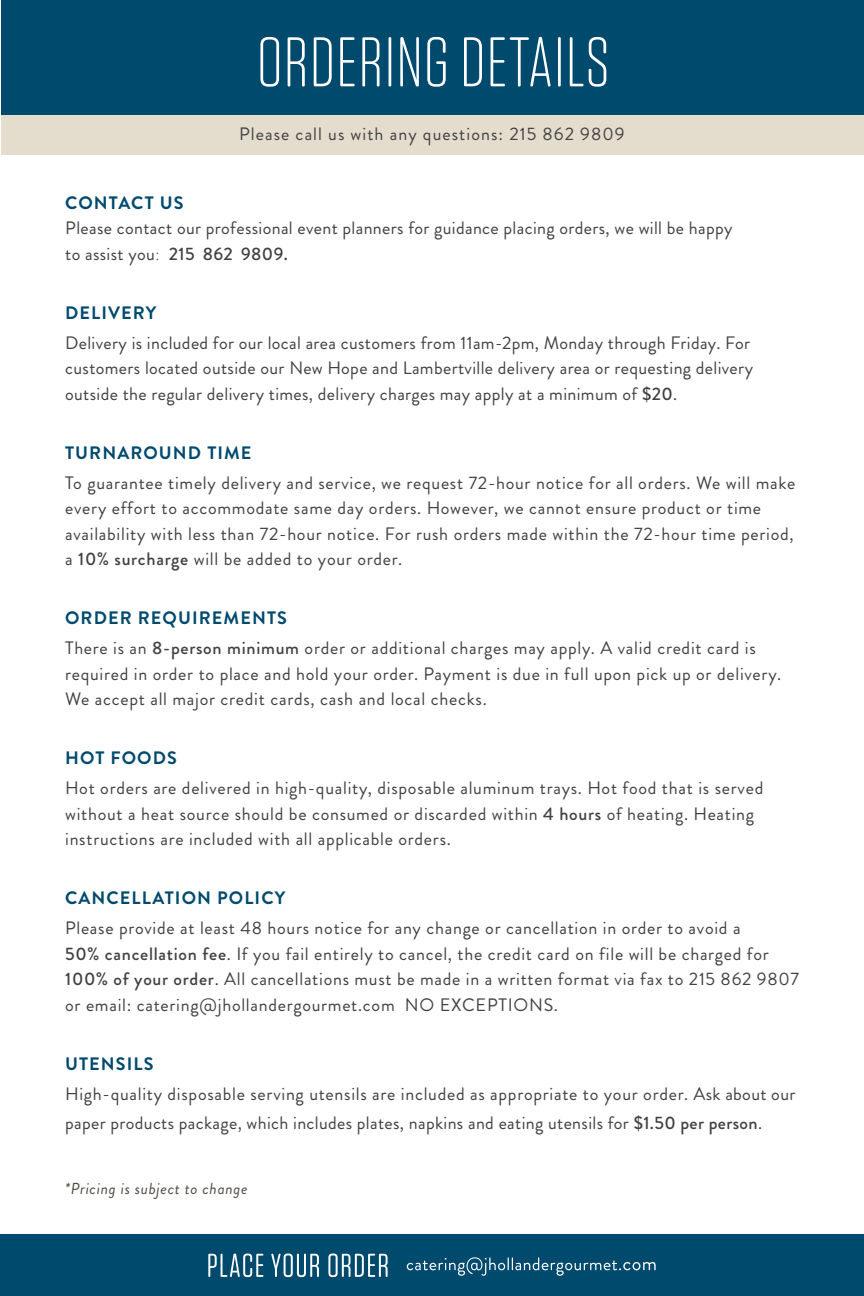
<style>
.page{position:relative;width:864px;height:1296px;background:#fff}
.page>*{position:absolute;margin:0;border:0;box-sizing:border-box;transform-origin:0 0}
.t1{font:300 70px "Tungsten Rounded";letter-spacing:.02em;color:#fff}
.t2{font:18px/25.6px "Brandon Grotesque";letter-spacing:.04em;color:#414141}
.t3{font:18px/25.6px "Brandon Grotesque";letter-spacing:.02em;color:#414141}
.t4{font:700 18px "Brandon Grotesque";letter-spacing:.06em;color:#004a6e}
.t5{font:18px "Brandon Grotesque";letter-spacing:.06em;color:#414141}
.t6{font:italic 16px "Brandon Grotesque";letter-spacing:.04em;color:#4f4c43}
.s1{font-weight:300}
.s2{font-weight:500}
.s3{font-weight:700;color:#004a6e}
</style>
<div class="page">
<div style="left:0;top:1235px;width:864px;height:61px;background:#004a6e"></div>
<svg style="left:208px;top:1254px;width:180px;height:23px"></svg>
<svg style="left:407px;top:1257px;width:249px;height:19px"></svg>
<div style="left:1px;top:0;width:863px;height:115px;background:#004a6e"></div>
<div style="left:1px;top:115px;width:863px;height:40px;background:#e4ddce"></div>
<h1 class="t1" style="left:257px;top:26px;width:354px">ORDERING DETAILS</h1>
<p class="t5" style="left:239px;top:121px;width:387px">Please call us with any questions: 215 862 9809</p>
<p class="t4" style="left:65px;top:190px;width:120px">CONTACT US</p>
<p class="t3" style="left:65px;top:215px;width:669px">Please contact our professional event planners for guidance placing orders, we will be happy to assist you<span class="s1">:</span> <span class="s2">215 862 9809.</span></p>
<p class="t4" style="left:65px;top:300px;width:93px">DELIVERY</p>
<p class="t3" style="left:65px;top:330px;width:689px">Delivery is included for our local area customers from 11am-2pm, Monday through Friday. For customers located outside our New Hope and Lambertville delivery area or requesting delivery outside the regular delivery times, delivery charges may apply at a minimum of <span class="s2">$20</span>.</p>
<p class="t4" style="left:65px;top:440px;width:188px">TURNAROUND TIME</p>
<p class="t2" style="left:65px;top:470px;width:732px">To guarantee timely delivery and service, we request 72-hour notice for all orders. We will make every effort to accommodate same day orders. However, we cannot ensure product or time availability with less than 72-hour notice. For rush orders made within the 72-hour time period, a <span class="s2">10% surcharge</span> will be added to your order.</p>
<p class="t2" style="left:65px;top:604px;width:692px;line-height:29.6px"><span class="s3">ORDER REQUIREMENTS<br></span>There is an <span class="s2">8-person minimum</span> order or additional charges may apply. A valid credit card is</p>
<p class="t2" style="left:65px;top:661px;width:718px">required in order to place and hold your order. Payment is due in full upon pick up or delivery.<br>We accept all major credit cards, cash and local checks.</p>
<p class="t4" style="left:65px;top:746px;width:113px">HOT FOODS</p>
<p class="t2" style="left:65px;top:775px;width:700px">Hot orders are delivered in high-quality, disposable aluminum trays. Hot food that is served without a heat source should be consumed or discarded within <span class="s2">4 hours</span> of heating. Heating instructions are included with all applicable orders.</p>
<p class="t4" style="left:65px;top:886px;width:222px">CANCELLATION POLICY</p>
<p class="t2" style="left:65px;top:915px;width:735px">Please provide at least 48 hours notice for any change or cancellation in order to avoid a<br><span class="s2">50% cancellation fee</span>. If you fail entirely to cancel, the credit card on file will be charged for <span class="s2">100% of your order</span>. All cancellations must be made in a written format via fax to 215 862 9807 or email: catering@jhollandergourmet.com NO EXCEPTIONS.</p>
<p class="t4" style="left:65px;top:1051px;width:90px">UTENSILS</p>
<p class="t3" style="left:65px;top:1079px;width:732px;line-height:29.6px">High-quality disposable serving utensils are included as appropriate to your order. Ask about our paper products package, which includes plates, napkins and eating utensils for <span class="s2">$1.50 per person</span>.</p>
<p class="t6" style="left:65px;top:1178px;width:184px">*Pricing is subject to change</p>
</div>
